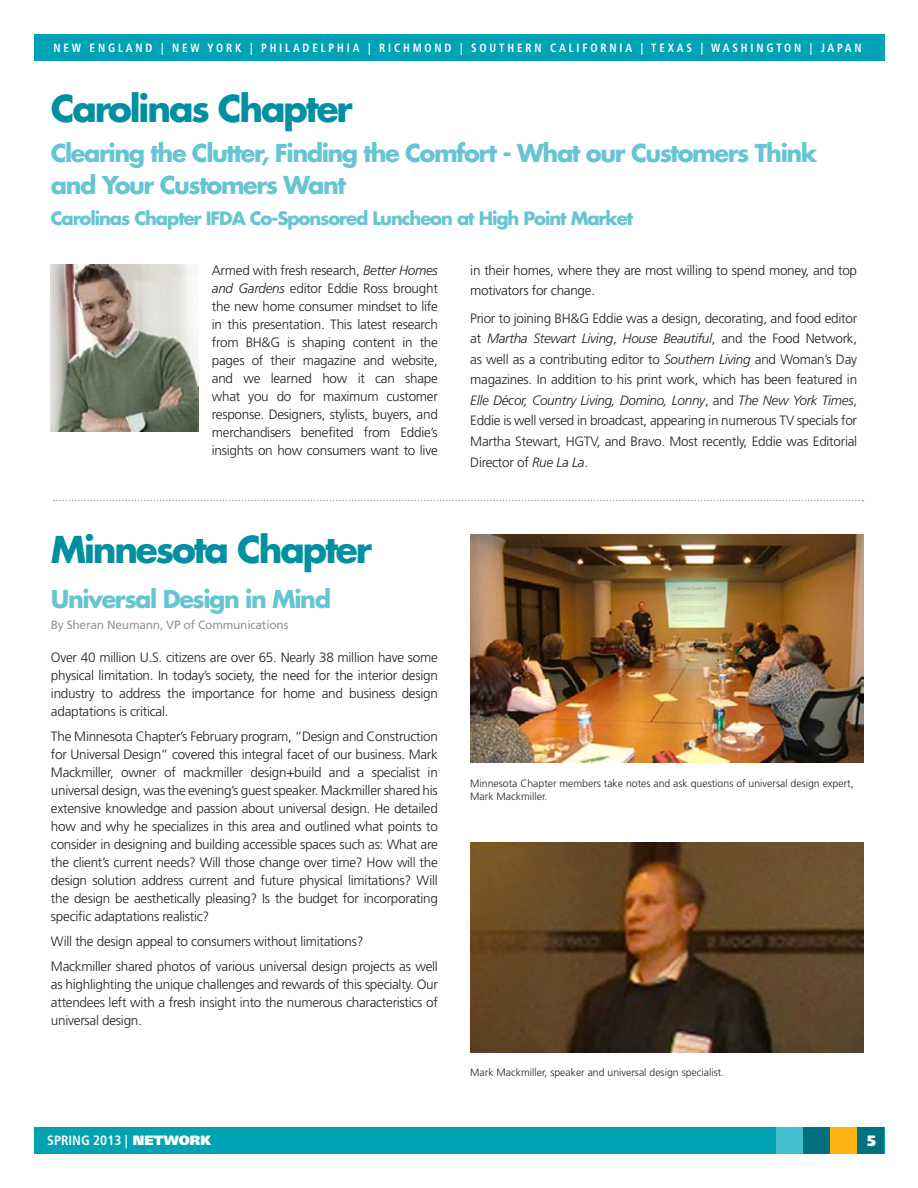
<style>
.page{position:relative;width:918px;height:1188px;background:#fff}
.page>*{position:absolute;margin:0;border:0;box-sizing:border-box;transform-origin:0 0}
.t1{font:700 36px "Futura";letter-spacing:-.06em;color:#0090a1}
.t2{font:700 24px/31.5px "Futura";letter-spacing:-.06em;color:#67c5d3}
.t3{font:700 18px "Futura";letter-spacing:-.06em;color:#67c5d3}
.t4{font:900 15px "Frutiger";color:#fff}
.t5{font:300 13.5px/18px "Frutiger";letter-spacing:-.02em;color:#241f1f;text-align:justify}
.t6{font:700 condensed 13.5px "Frutiger";color:#fff}
.t7{font:700 condensed 12px "Frutiger";letter-spacing:.255em;color:#fff;scale:.92 1}
.t8{font:12px "Frutiger";letter-spacing:-.02em;color:#969698}
.t9{font:300 10.5px/12.6px "Frutiger";color:#241f1f}
.s1{font-style:italic}
.s2{font-weight:900;font-stretch:normal}
</style>
<div class="page">
<div style="left:34px;top:1127px;width:850px;height:27px;background:#00a2b3"></div>
<div style="left:857px;top:1127px;width:27px;height:27px;background:#00727f"></div>
<div style="left:830px;top:1127px;width:27px;height:27px;background:#fdb310"></div>
<div style="left:803px;top:1127px;width:27px;height:27px;background:#00727f"></div>
<div style="left:776px;top:1127px;width:27px;height:27px;background:#44becc"></div>
<div style="left:34px;top:34px;width:850px;height:27px;background:#00a2b3"></div>
<img style="left:470px;top:535px;width:393px;height:228px">
<img style="left:470px;top:842px;width:393px;height:210px">
<svg style="left:54px;top:500px;width:809px;height:1px"></svg>
<img style="left:51px;top:265px;width:147px;height:166px">
<p class="t7" style="left:53px;top:41px;width:880px">NEW ENGLAND | NEW YORK | PHILADELPHIA | RICHMOND | SOUTHERN CALIFORNIA | TEXAS | WASHINGTON | JAPAN</p>
<h1 class="t1" style="left:51px;top:84px;width:304px">Carolinas Chapter</h1>
<h2 class="t2" style="left:51px;top:137px;width:768px">Clearing the Clutter, Finding the Comfort - What our Customers Think and Your Customers Want</h2>
<h3 class="t3" style="left:51px;top:206px;width:584px">Carolinas Chapter IFDA Co-Sponsored Luncheon at High Point Market</h3>
<p class="t5" style="left:212px;top:261px;width:227px">Armed with fresh research, <span class="s1">Better Homes and Gardens</span> editor Eddie Ross brought the new home consumer mindset to life in this presentation. This latest research from BH&amp;G is shaping content in the pages of their magazine and website, and we learned how it can shape what you do for maximum customer response. Designers, stylists, buyers, and merchandisers benefited from Eddie’s insights on how consumers want to live</p>
<p class="t5" style="left:470px;top:260px;width:388px;line-height:20.5px">in their homes, where they are most willing to spend money, and top motivators for change.</p>
<p class="t5" style="left:470px;top:308px;width:388px;line-height:20.5px">Prior to joining BH&amp;G Eddie was a design, decorating, and food editor at <span class="s1">Martha Stewart Living</span>, <span class="s1">House Beautiful</span>, and the Food Network, as well as a contributing editor to <span class="s1">Southern Living</span> and Woman’s Day magazines. In addition to his print work, which has been featured in <span class="s1">Elle Décor, Country Living, Domino, Lonny</span>, and <span class="s1">The New York Times</span>, Eddie is well versed in broadcast, appearing in numerous TV specials for Martha Stewart, HGTV, and Bravo. Most recently, Eddie was Editorial Director of <span class="s1">Rue La La</span>.</p>
<h1 class="t1" style="left:51px;top:526px;width:323px">Minnesota Chapter</h1>
<h2 class="t2" style="left:51px;top:583px;width:282px">Universal Design in Mind</h2>
<p class="t8" style="left:51px;top:618px;width:239px">By Sheran Neumann, VP of Communications</p>
<p class="t5" style="left:51px;top:649px;width:388px">Over 40 million U.S. citizens are over 65. Nearly 38 million have some physical limitation. In today’s society, the need for the interior design industry to address the importance for home and business design adaptations is critical.</p>
<p class="t5" style="left:51px;top:728px;width:388px">The Minnesota Chapter’s February program, “Design and Construction for Universal Design” covered this integral facet of our business. Mark Mackmiller, owner of mackmiller design+build and a specialist in universal design, was the evening’s guest speaker. Mackmiller shared his extensive knowledge and passion about universal design. He detailed how and why he specializes in this area and outlined what points to consider in designing and building accessible spaces such as: What are the client’s current needs? Will those change over time? How will the design solution address current and future physical limitations? Will the design be aesthetically pleasing? Is the budget for incorporating specific adaptations realistic?</p>
<p class="t5" style="left:51px;top:929px;width:388px;line-height:24.8px">Will the design appeal to consumers without limitations?<br>Mackmiller shared photos of various universal design projects as well</p>
<p class="t5" style="left:51px;top:975px;width:388px">as highlighting the unique challenges and rewards of this specialty. Our attendees left with a fresh insight into the numerous characteristics of universal design.</p>
<p class="t9" style="left:470px;top:777px;width:385px">Minnesota Chapter members take notes and ask questions of universal design expert,<br>Mark Mackmiller.</p>
<p class="t9" style="left:470px;top:1066px;width:255px">Mark Mackmiller, speaker and universal design specialist.</p>
<p class="t6" style="left:47px;top:1132px;width:166px">SPRING 2013 | <span class="s2">NETWORK</span></p>
<p class="t4" style="left:867px;top:1132px;width:10px">5</p>
</div>
